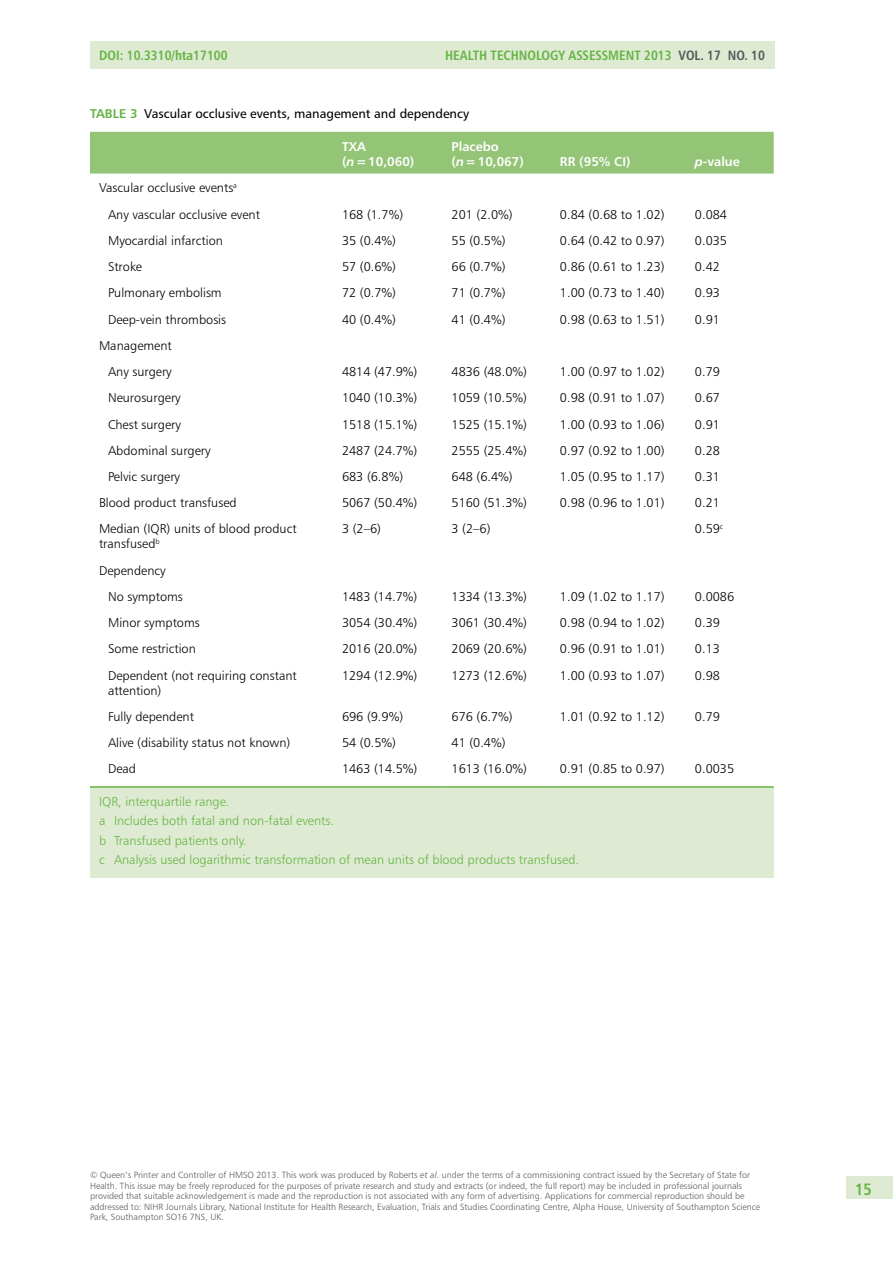
<style>
.page{position:relative;width:893px;height:1263px;background:#fff}
.page>*{position:absolute;margin:0;border:0;box-sizing:border-box;transform-origin:0 0}
.t1{font:16.5px "Humanist 777 BT Bold Condensed B";color:#66b445}
.t2{font:13.5px "Humanist 777 BT Bold Condensed B";color:#66b445}
.t3{font:12.75px/26.2px "Humanist 777 BT Light B";color:#000}
.t4{font:12.75px/19.5px "Humanist 777 BT Light B";color:#66b445}
.t5{font:12.75px "Humanist 777 BT Roman B";color:#000}
.t6{font:12.75px/15px "Humanist 777 BT Bold B";color:#fff}
.t7{font:9px/10.5px "Humanist 777 BT Light B";color:#58595b}
.s1{color:#58595b}
.s2{font-family:"Humanist 777 BT Bold B";color:#66b445}
.s3{font-family:"Humanist 777 BT Bold Italic B"}
.s4{font-family:"Humanist 777 BT Light Italic B"}
</style>
<div class="page">
<div style="left:90px;top:41px;width:684px;height:27px;background:#deebd2"></div>
<div style="left:846px;top:1177px;width:47px;height:22px;background:#deebd2"></div>
<div style="left:90px;top:132px;width:684px;height:42px;background:#94c577"></div>
<div style="left:90px;top:787px;width:684px;height:91px;background:#deebd2"></div>
<hr style="left:90px;top:786px;width:243px;height:2px;background:#66b445">
<hr style="left:333px;top:786px;width:109px;height:2px;background:#66b445">
<hr style="left:442px;top:786px;width:109px;height:2px;background:#66b445">
<hr style="left:551px;top:786px;width:135px;height:2px;background:#66b445">
<hr style="left:686px;top:786px;width:88px;height:2px;background:#66b445">
<p class="t2" style="left:99px;top:47px;width:130px">DOI: 10.3310/HTA17100</p>
<p class="t2" style="left:445px;top:47px;width:321px">HEALTH TECHNOLOGY ASSESSMENT 2013 <span class="s1">VOL. 17 NO. 10</span></p>
<p class="t5" style="left:90px;top:106px;width:381px"><span class="s2">TABLE 3</span> Vascular occlusive events, management and dependency</p>
<p class="t6" style="left:342px;top:139px;width:74px">TXA (<span class="s3">n</span>=10,060)</p>
<p class="t6" style="left:451px;top:139px;width:74px">Placebo (<span class="s3">n</span>=10,067)</p>
<p class="t6" style="left:560px;top:154px;width:72px">RR (95% CI)</p>
<p class="t6" style="left:695px;top:154px;width:46px"><span class="s3">p</span>-value</p>
<p class="t3" style="left:108px;top:175px;width:154px;text-indent:-9px">Vascular occlusive events<sup>a<br></sup>Any vascular occlusive event</p>
<p class="t3" style="left:342px;top:201px;width:63px">168 (1.7%)</p>
<p class="t3" style="left:451px;top:201px;width:63px">201 (2.0%)</p>
<p class="t3" style="left:560px;top:201px;width:106px">0.84 (0.68 to 1.02)</p>
<p class="t3" style="left:695px;top:201px;width:34px">0.084</p>
<p class="t3" style="left:108px;top:227px;width:116px">Myocardial infarction</p>
<p class="t3" style="left:342px;top:227px;width:56px">35 (0.4%)</p>
<p class="t3" style="left:451px;top:227px;width:56px">55 (0.5%)</p>
<p class="t3" style="left:560px;top:227px;width:106px">0.64 (0.42 to 0.97)</p>
<p class="t3" style="left:695px;top:227px;width:34px">0.035</p>
<p class="t3" style="left:108px;top:253px;width:36px">Stroke</p>
<p class="t3" style="left:342px;top:253px;width:56px">57 (0.6%)</p>
<p class="t3" style="left:451px;top:253px;width:56px">66 (0.7%)</p>
<p class="t3" style="left:560px;top:253px;width:106px">0.86 (0.61 to 1.23)</p>
<p class="t3" style="left:695px;top:253px;width:26px">0.42</p>
<p class="t3" style="left:108px;top:279px;width:115px">Pulmonary embolism</p>
<p class="t3" style="left:342px;top:279px;width:56px">72 (0.7%)</p>
<p class="t3" style="left:451px;top:279px;width:56px">71 (0.7%)</p>
<p class="t3" style="left:560px;top:279px;width:106px">1.00 (0.73 to 1.40)</p>
<p class="t3" style="left:695px;top:279px;width:26px">0.93</p>
<p class="t3" style="left:108px;top:306px;width:120px">Deep-vein thrombosis</p>
<p class="t3" style="left:342px;top:306px;width:56px">40 (0.4%)</p>
<p class="t3" style="left:451px;top:306px;width:56px">41 (0.4%)</p>
<p class="t3" style="left:560px;top:306px;width:106px">0.98 (0.63 to 1.51)</p>
<p class="t3" style="left:695px;top:306px;width:26px">0.91</p>
<p class="t3" style="left:99px;top:332px;width:74px;text-align:right">Management<br>Any surgery</p>
<p class="t3" style="left:342px;top:358px;width:77px">4814 (47.9%)</p>
<p class="t3" style="left:451px;top:358px;width:77px">4836 (48.0%)</p>
<p class="t3" style="left:560px;top:358px;width:106px">1.00 (0.97 to 1.02)</p>
<p class="t3" style="left:695px;top:358px;width:26px">0.79</p>
<p class="t3" style="left:108px;top:384px;width:74px">Neurosurgery</p>
<p class="t3" style="left:342px;top:384px;width:77px">1040 (10.3%)</p>
<p class="t3" style="left:451px;top:384px;width:77px">1059 (10.5%)</p>
<p class="t3" style="left:560px;top:384px;width:106px">0.98 (0.91 to 1.07)</p>
<p class="t3" style="left:695px;top:384px;width:26px">0.67</p>
<p class="t3" style="left:108px;top:411px;width:74px">Chest surgery</p>
<p class="t3" style="left:342px;top:411px;width:77px">1518 (15.1%)</p>
<p class="t3" style="left:451px;top:411px;width:77px">1525 (15.1%)</p>
<p class="t3" style="left:560px;top:411px;width:106px">1.00 (0.93 to 1.06)</p>
<p class="t3" style="left:695px;top:411px;width:26px">0.91</p>
<p class="t3" style="left:108px;top:437px;width:104px">Abdominal surgery</p>
<p class="t3" style="left:342px;top:437px;width:77px">2487 (24.7%)</p>
<p class="t3" style="left:451px;top:437px;width:77px">2555 (25.4%)</p>
<p class="t3" style="left:560px;top:437px;width:106px">0.97 (0.92 to 1.00)</p>
<p class="t3" style="left:695px;top:437px;width:26px">0.28</p>
<p class="t3" style="left:108px;top:463px;width:74px">Pelvic surgery</p>
<p class="t3" style="left:342px;top:463px;width:63px">683 (6.8%)</p>
<p class="t3" style="left:451px;top:463px;width:63px">648 (6.4%)</p>
<p class="t3" style="left:560px;top:463px;width:106px">1.05 (0.95 to 1.17)</p>
<p class="t3" style="left:695px;top:463px;width:26px">0.31</p>
<p class="t3" style="left:99px;top:489px;width:139px">Blood product transfused</p>
<p class="t3" style="left:342px;top:489px;width:77px">5067 (50.4%)</p>
<p class="t3" style="left:451px;top:489px;width:77px">5160 (51.3%)</p>
<p class="t3" style="left:560px;top:489px;width:106px">0.98 (0.96 to 1.01)</p>
<p class="t3" style="left:695px;top:489px;width:26px">0.21</p>
<p class="t3" style="left:99px;top:521px;width:199px;line-height:15px">Median (IQR) units of blood product transfused<sup>b</sup></p>
<p class="t3" style="left:342px;top:516px;width:40px">3 (2–6)</p>
<p class="t3" style="left:451px;top:516px;width:40px">3 (2–6)</p>
<p class="t3" style="left:695px;top:516px;width:30px">0.59<sup>c</sup></p>
<p class="t3" style="left:108px;top:557px;width:76px;text-indent:-9px">Dependency<br>No symptoms</p>
<p class="t3" style="left:342px;top:583px;width:77px">1483 (14.7%)</p>
<p class="t3" style="left:451px;top:583px;width:77px">1334 (13.3%)</p>
<p class="t3" style="left:560px;top:583px;width:106px">1.09 (1.02 to 1.17)</p>
<p class="t3" style="left:695px;top:583px;width:41px">0.0086</p>
<p class="t3" style="left:108px;top:609px;width:93px">Minor symptoms</p>
<p class="t3" style="left:342px;top:609px;width:77px">3054 (30.4%)</p>
<p class="t3" style="left:451px;top:609px;width:77px">3061 (30.4%)</p>
<p class="t3" style="left:560px;top:609px;width:106px">0.98 (0.94 to 1.02)</p>
<p class="t3" style="left:695px;top:609px;width:26px">0.39</p>
<p class="t3" style="left:108px;top:636px;width:89px">Some restriction</p>
<p class="t3" style="left:342px;top:636px;width:77px">2016 (20.0%)</p>
<p class="t3" style="left:451px;top:636px;width:77px">2069 (20.6%)</p>
<p class="t3" style="left:560px;top:636px;width:106px">0.96 (0.91 to 1.01)</p>
<p class="t3" style="left:695px;top:636px;width:26px">0.13</p>
<p class="t3" style="left:108px;top:667px;width:190px;line-height:15px">Dependent (not requiring constant attention)</p>
<p class="t3" style="left:342px;top:662px;width:77px">1294 (12.9%)</p>
<p class="t3" style="left:451px;top:662px;width:77px">1273 (12.6%)</p>
<p class="t3" style="left:560px;top:662px;width:106px">1.00 (0.93 to 1.07)</p>
<p class="t3" style="left:695px;top:662px;width:26px">0.98</p>
<p class="t3" style="left:108px;top:703px;width:87px">Fully dependent</p>
<p class="t3" style="left:342px;top:703px;width:63px">696 (9.9%)</p>
<p class="t3" style="left:451px;top:703px;width:63px">676 (6.7%)</p>
<p class="t3" style="left:560px;top:703px;width:106px">1.01 (0.92 to 1.12)</p>
<p class="t3" style="left:695px;top:703px;width:26px">0.79</p>
<p class="t3" style="left:108px;top:729px;width:184px">Alive (disability status not known)</p>
<p class="t3" style="left:342px;top:729px;width:56px">54 (0.5%)</p>
<p class="t3" style="left:451px;top:729px;width:56px">41 (0.4%)</p>
<p class="t3" style="left:108px;top:756px;width:30px">Dead</p>
<p class="t3" style="left:342px;top:756px;width:77px">1463 (14.5%)</p>
<p class="t3" style="left:451px;top:756px;width:77px">1613 (16.0%)</p>
<p class="t3" style="left:560px;top:756px;width:106px">0.91 (0.85 to 0.97)</p>
<p class="t3" style="left:695px;top:756px;width:41px">0.0035</p>
<p class="t4" style="left:99px;top:791px;width:482px">IQR, interquartile range.<br>a Includes both fatal and non-fatal events.<br>b Transfused patients only.<br>c Analysis used logarithmic transformation of mean units of blood products transfused.</p>
<p class="t7" style="left:90px;top:1170px;width:672px">© Queen’s Printer and Controller of HMSO 2013. This work was produced by Roberts <span class="s4">et al</span>. under the terms of a commissioning contract issued by the Secretary of State for Health. This issue may be freely reproduced for the purposes of private research and study and extracts (or indeed, the full report) may be included in professional journals provided that suitable acknowledgement is made and the reproduction is not associated with any form of advertising. Applications for commercial reproduction should be addressed to: NIHR Journals Library, National Institute for Health Research, Evaluation, Trials and Studies Coordinating Centre, Alpha House, University of Southampton Science Park, Southampton SO16 7NS, UK.</p>
<p class="t1" style="left:855px;top:1178px;width:18px">15</p>
</div>
